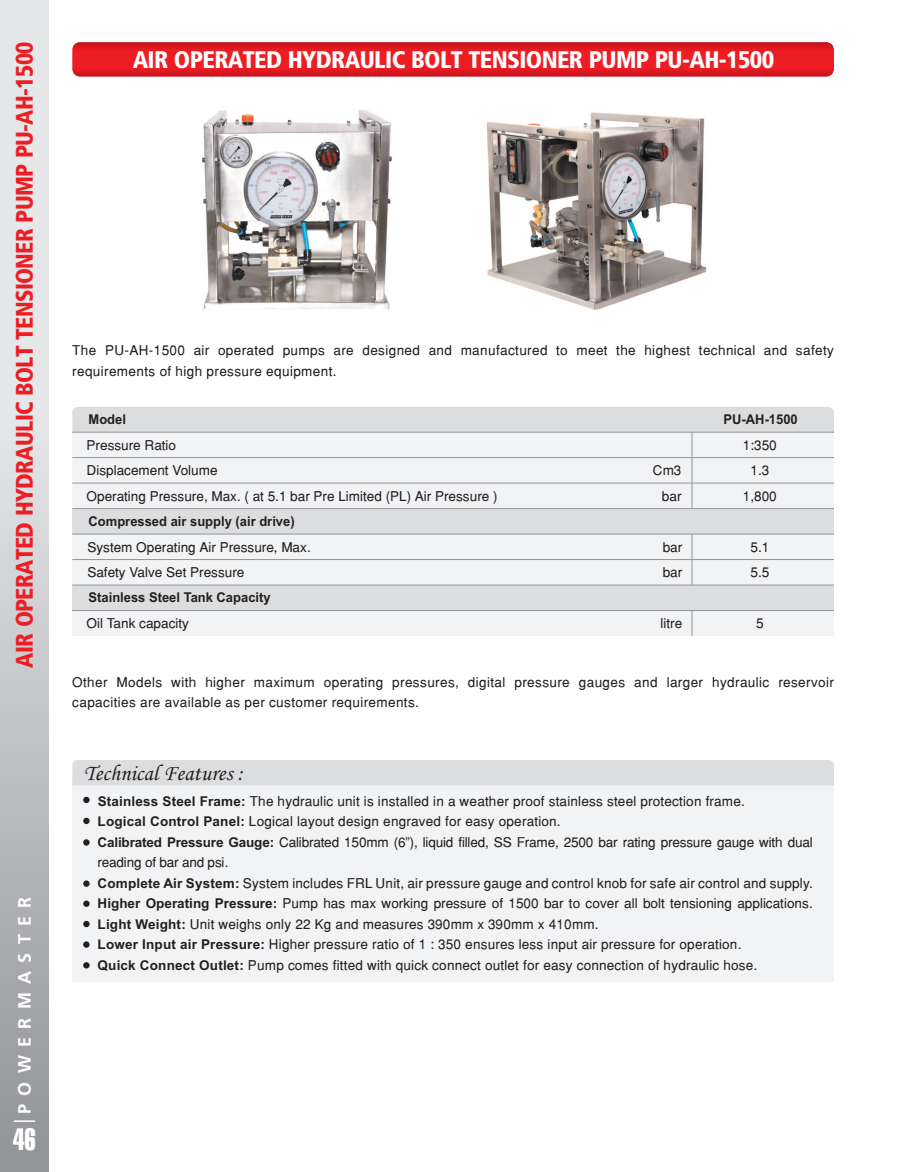
<style>
.page{position:relative;width:902px;height:1172px;background:#fff}
.page>*{position:absolute;margin:0;border:0;box-sizing:border-box;transform-origin:0 0}
.t1{font:30px "Swiss 911 BT Extra Compressed";color:#fff}
.t2{font:900 condensed 24px "Frutiger";letter-spacing:-.025em;color:#ee1d23}
.t3{font:900 condensed 24px "Frutiger";letter-spacing:-.025em;color:#fff}
.t4{font:22.5px "Monotype Corsiva";color:#231f20}
.t5{font:700 18px "Frutiger";letter-spacing:.46em;color:#fff}
.t6{font:13.5px/20.4px "Helvetica";letter-spacing:.015em;color:#231f20}
.t7{font:700 13.5px "Arial";color:#231f20;scale:.96 1}
.s1{font-family:"Arial";font-weight:700}
</style>
<div class="page">
<div style="left:0;top:0;width:49px;height:118px;background:#e6e7e9"></div>
<div style="left:0;top:1037px;width:49px;height:135px;background:#939598"></div>
<img style="left:0;top:118px;width:49px;height:1004px">
<hr style="left:14px;top:1120px;width:21px;height:2px;background:#fff">
<img style="left:72px;top:42px;width:762px;height:34px">
<div style="left:72px;top:610px;width:762px;height:26px;background:#f2f3f4"></div>
<div style="left:72px;top:585px;width:762px;height:25px;background:#dcdddf"></div>
<div style="left:72px;top:534px;width:762px;height:51px;background:#f2f3f4"></div>
<div style="left:72px;top:508px;width:762px;height:26px;background:#dcdddf"></div>
<div style="left:72px;top:432px;width:762px;height:76px;background:#f2f3f4"></div>
<div style="left:72px;top:407px;width:762px;height:25px;background:#dcdddf"></div>
<hr style="left:72px;top:432px;width:762px;height:1px;background:#939598">
<hr style="left:691px;top:432px;width:1px;height:77px;background:#939598">
<hr style="left:72px;top:457px;width:762px;height:1px;background:#939598">
<hr style="left:72px;top:483px;width:762px;height:1px;background:#939598">
<hr style="left:72px;top:508px;width:762px;height:1px;background:#939598">
<hr style="left:72px;top:534px;width:762px;height:1px;background:#939598">
<hr style="left:72px;top:559px;width:762px;height:1px;background:#939598">
<hr style="left:72px;top:585px;width:762px;height:1px;background:#939598">
<hr style="left:72px;top:610px;width:762px;height:1px;background:#939598">
<hr style="left:691px;top:534px;width:1px;height:51px;background:#939598">
<svg style="left:691px;top:611px;width:1px;height:25px"></svg>
<div style="left:72px;top:783px;width:762px;height:199px;background:#f2f3f4"></div>
<div style="left:72px;top:760px;width:762px;height:25px;background:#dcdddf"></div>
<div style="left:83px;top:797px;width:7px;height:6px;background:#231f20;border-radius:50%"></div>
<div style="left:83px;top:880px;width:7px;height:7px;background:#231f20;border-radius:50%"></div>
<div style="left:83px;top:900px;width:7px;height:7px;background:#231f20;border-radius:50%"></div>
<div style="left:83px;top:818px;width:7px;height:6px;background:#231f20;border-radius:50%"></div>
<div style="left:83px;top:839px;width:7px;height:6px;background:#231f20;border-radius:50%"></div>
<div style="left:83px;top:921px;width:7px;height:6px;background:#231f20;border-radius:50%"></div>
<div style="left:83px;top:941px;width:7px;height:7px;background:#231f20;border-radius:50%"></div>
<div style="left:83px;top:962px;width:7px;height:6px;background:#231f20;border-radius:50%"></div>
<img style="left:486px;top:112px;width:221px;height:198px">
<img style="left:201px;top:110px;width:191px;height:200px">
<h2 class="t2" style="left:15px;top:668px;width:627px;rotate:-90deg">AIR OPERATED HYDRAULIC BOLT TENSIONER PUMP PU-AH-1500</h2>
<h2 class="t3" style="left:133px;top:50px;width:643px">AIR OPERATED HYDRAULIC BOLT TENSIONER PUMP PU-AH-1500</h2>
<p class="t6" style="left:72px;top:342px;width:763px">The PU-AH-1500 air operated pumps are designed and manufactured to meet the highest technical and safety requirements of high pressure equipment.</p>
<p class="t7" style="left:723px;top:414px;width:79px">PU-AH-1500</p>
<p class="t7" style="left:89px;top:414px;width:41px">Model</p>
<p class="t6" style="left:87px;top:436px;width:91px">Pressure Ratio</p>
<p class="t6" style="left:743px;top:436px;width:35px">1:350</p>
<p class="t6" style="left:87px;top:462px;width:132px">Displacement Volume</p>
<p class="t6" style="left:653px;top:462px;width:30px">Cm3</p>
<p class="t6" style="left:750px;top:462px;width:20px">1.3</p>
<p class="t6" style="left:87px;top:487px;width:412px">Operating Pressure, Max. ( at 5.1 bar Pre Limited (PL) Air Pressure )</p>
<p class="t6" style="left:662px;top:487px;width:21px">bar</p>
<p class="t6" style="left:743px;top:487px;width:35px">1,800</p>
<p class="t7" style="left:89px;top:516px;width:216px">Compressed air supply (air drive)</p>
<p class="t6" style="left:87px;top:538px;width:225px">System Operating Air Pressure, Max.</p>
<p class="t6" style="left:663px;top:538px;width:21px">bar</p>
<p class="t6" style="left:750px;top:538px;width:20px">5.1</p>
<p class="t6" style="left:87px;top:563px;width:159px">Safety Valve Set Pressure</p>
<p class="t6" style="left:663px;top:563px;width:21px">bar</p>
<p class="t6" style="left:750px;top:563px;width:20px">5.5</p>
<p class="t6" style="left:87px;top:614px;width:104px">Oil Tank capacity</p>
<p class="t6" style="left:660px;top:614px;width:23px">litre</p>
<p class="t6" style="left:756px;top:614px;width:9px">5</p>
<p class="t7" style="left:89px;top:592px;width:191px">Stainless Steel Tank Capacity</p>
<h3 class="t5" style="left:17px;top:1114px;width:219px;rotate:-90deg">POWERMASTER</h3>
<h1 class="t1" style="left:13px;top:1127px;width:24px">46</h1>
<p class="t6" style="left:72px;top:673px;width:763px">Other Models with higher maximum operating pressures, digital pressure gauges and larger hydraulic reservoir capacities are available as per customer requirements.</p>
<h3 class="t4" style="left:84px;top:764px;width:161px">Technical Features :</h3>
<p class="t6" style="left:98px;top:792px;width:717px"><span class="s1">Stainless Steel Frame:</span> The hydraulic unit is installed in a weather proof stainless steel protection frame.<br><span class="s1">Logical Control Panel:</span> Logical layout design engraved for easy operation.<br><span class="s1">Calibrated Pressure Gauge:</span> Calibrated 150mm (6”), liquid filled, SS Frame, 2500 bar rating pressure gauge with dual reading of bar and psi.<br><span class="s1">Complete Air System:</span> System includes FRL Unit, air pressure gauge and control knob for safe air control and supply.<br><span class="s1">Higher Operating Pressure:</span> Pump has max working pressure of 1500 bar to cover all bolt tensioning applications.<br><span class="s1">Light Weight:</span> Unit weighs only 22 Kg and measures 390mm x 390mm x 410mm.<br><span class="s1">Lower Input air Pressure:</span> Higher pressure ratio of 1 : 350 ensures less input air pressure for operation.<br><span class="s1">Quick Connect Outlet:</span> Pump comes fitted with quick connect outlet for easy connection of hydraulic hose.</p>
</div>
